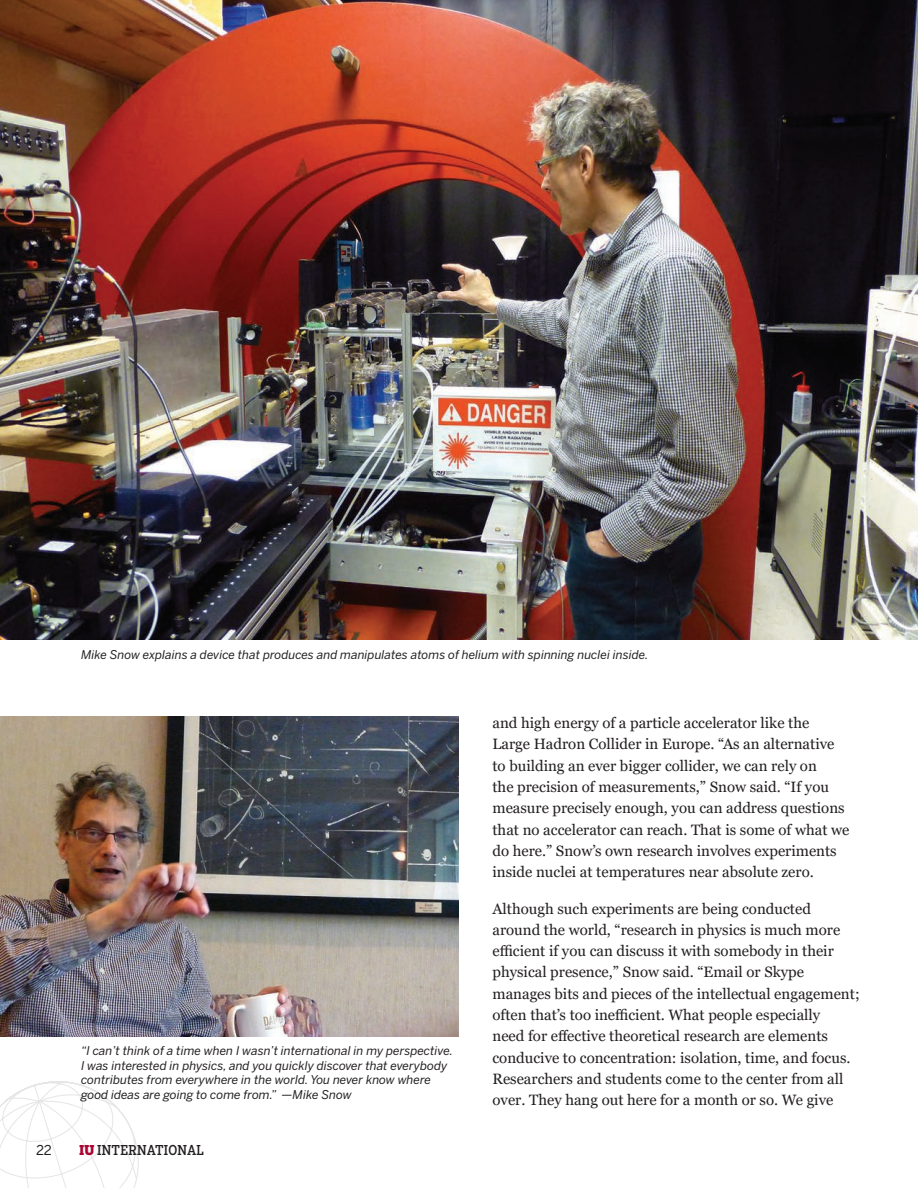
<style>
.page{position:relative;width:918px;height:1188px;background:#fff}
.page>*{position:absolute;margin:0;border:0;box-sizing:border-box;transform-origin:0 0}
.INTL_Mag_Body{font:15px/21.3px "Georgia Pro";color:#231f20}
.t1{font:13.5px "Salvo Serif Cond";letter-spacing:.02em;color:#231f20}
.t2{font:13.5px "Benton Sans";color:#231f20}
.t3{font:italic 12px/14.4px "Benton Sans";color:#231f20}
.s1{font-weight:900;color:#a90332}
</style>
<div class="page">
<svg style="left:0;top:1081px;width:139px;height:107px"></svg>
<img style="left:0;top:0;width:918px;height:639px">
<img style="left:0;top:717px;width:459px;height:319px">
<p class="t3" style="left:81px;top:648px;width:569px">Mike Snow explains a device that produces and manipulates atoms of helium with spinning nuclei inside.</p>
<p class="t3" style="left:81px;top:1044px;width:373px">“I can’t think of a time when I wasn’t international in my perspective.<br>I was interested in physics, and you quickly discover that everybody contributes from everywhere in the world. You never know where good ideas are going to come from.” —Mike Snow</p>
<p class="t2" style="left:36px;top:1142px;width:17px">22</p>
<p class="t1" style="left:80px;top:1141px;width:126px"><span class="s1">IU</span> INTERNATIONAL</p>
<p class="INTL_Mag_Body" style="left:492px;top:713px;width:359px">and high energy of a particle accelerator like the Large Hadron Collider in Europe. “As an alternative to building an ever bigger collider, we can rely on<br>the precision of measurements,” Snow said. “If you measure precisely enough, you can address questions that no accelerator can reach. That is some of what we do here.” Snow’s own research involves experiments inside nuclei at temperatures near absolute zero.</p>
<p class="INTL_Mag_Body" style="left:492px;top:898px;width:369px">Although such experiments are being conducted around the world, “research in physics is much more efficient if you can discuss it with somebody in their physical presence,” Snow said. “Email or Skype manages bits and pieces of the intellectual engagement; often that’s too inefficient. What people especially<br>need for effective theoretical research are elements conducive to concentration: isolation, time, and focus.<br>Researchers and students come to the center from all over. They hang out here for a month or so. We give</p>
</div>
